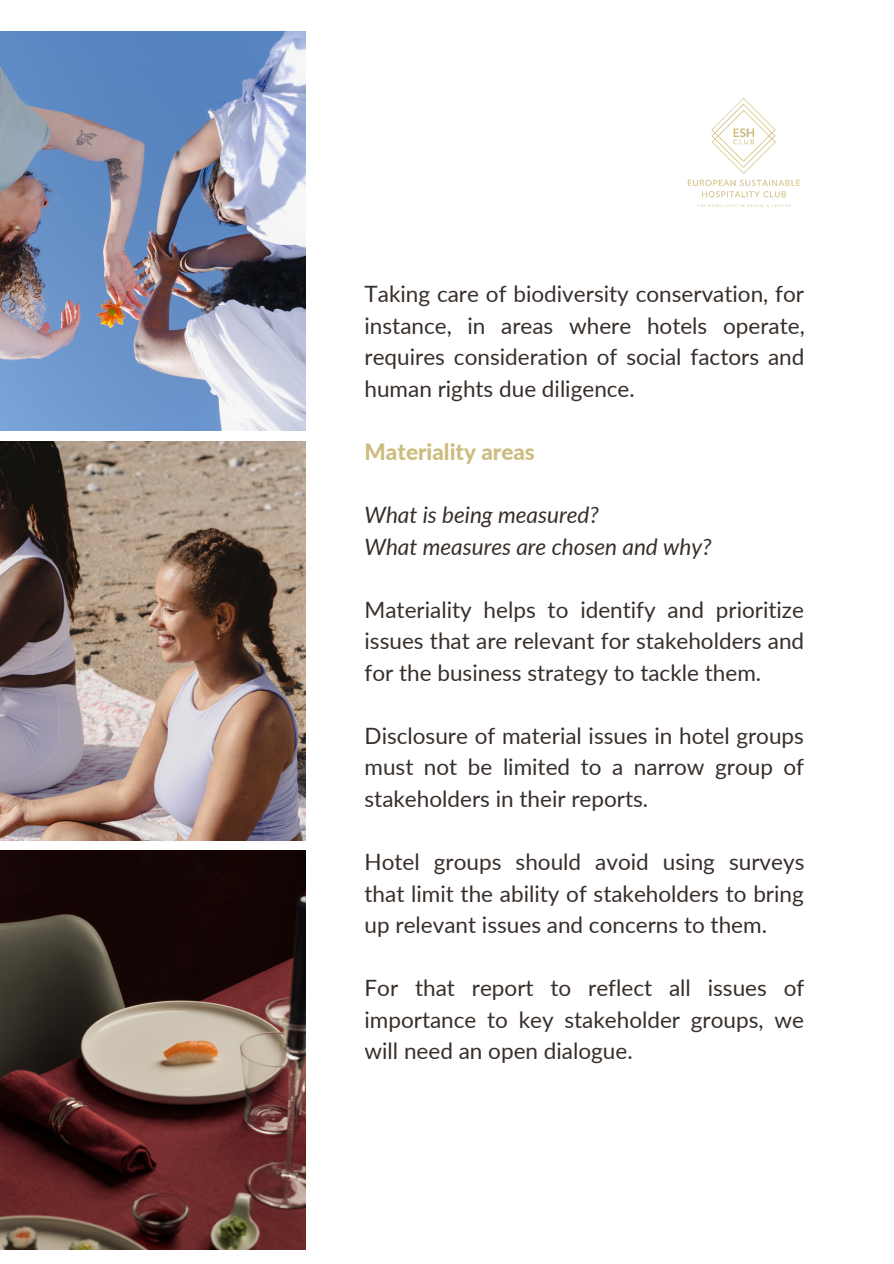
<style>
.page{position:relative;width:894px;height:1264px;background:#fff}
.page>*{position:absolute;margin:0;border:0;box-sizing:border-box;transform-origin:0 0}
.t1{font:22.5px/31.5px "Lato";color:#382f2b;text-align:justify}
.t2{font:italic 22.5px "Lato";color:#382f2b}
.t3{font:800 22.5px "Lato";color:#ccbc7e}
</style>
<div class="page">
<img style="left:0;top:32px;width:305px;height:398px">
<img style="left:0;top:441px;width:305px;height:399px">
<img style="left:0;top:850px;width:305px;height:399px">
<img style="left:687px;top:98px;width:113px;height:109px">
<p class="t1" style="left:364px;top:278px;width:441px">Taking care of biodiversity conservation, for instance, in areas where hotels operate, requires consideration of social factors and human rights due diligence.</p>
<p class="t3" style="left:364px;top:438px;width:172px">Materiality areas</p>
<p class="t2" style="left:364px;top:501px;width:236px">What is being measured?</p>
<p class="t2" style="left:364px;top:532px;width:348px">What measures are chosen and why?</p>
<p class="t1" style="left:364px;top:593px;width:441px">Materiality helps to identify and prioritize issues that are relevant for stakeholders and for the business strategy to tackle them.</p>
<p class="t1" style="left:364px;top:719px;width:441px">Disclosure of material issues in hotel groups must not be limited to a narrow group of stakeholders in their reports.</p>
<p class="t1" style="left:364px;top:845px;width:441px">Hotel groups should avoid using surveys that limit the ability of stakeholders to bring up relevant issues and concerns to them.</p>
<p class="t1" style="left:364px;top:971px;width:441px">For that report to reflect all issues of importance to key stakeholder groups, we will need an open dialogue.</p>
</div>
